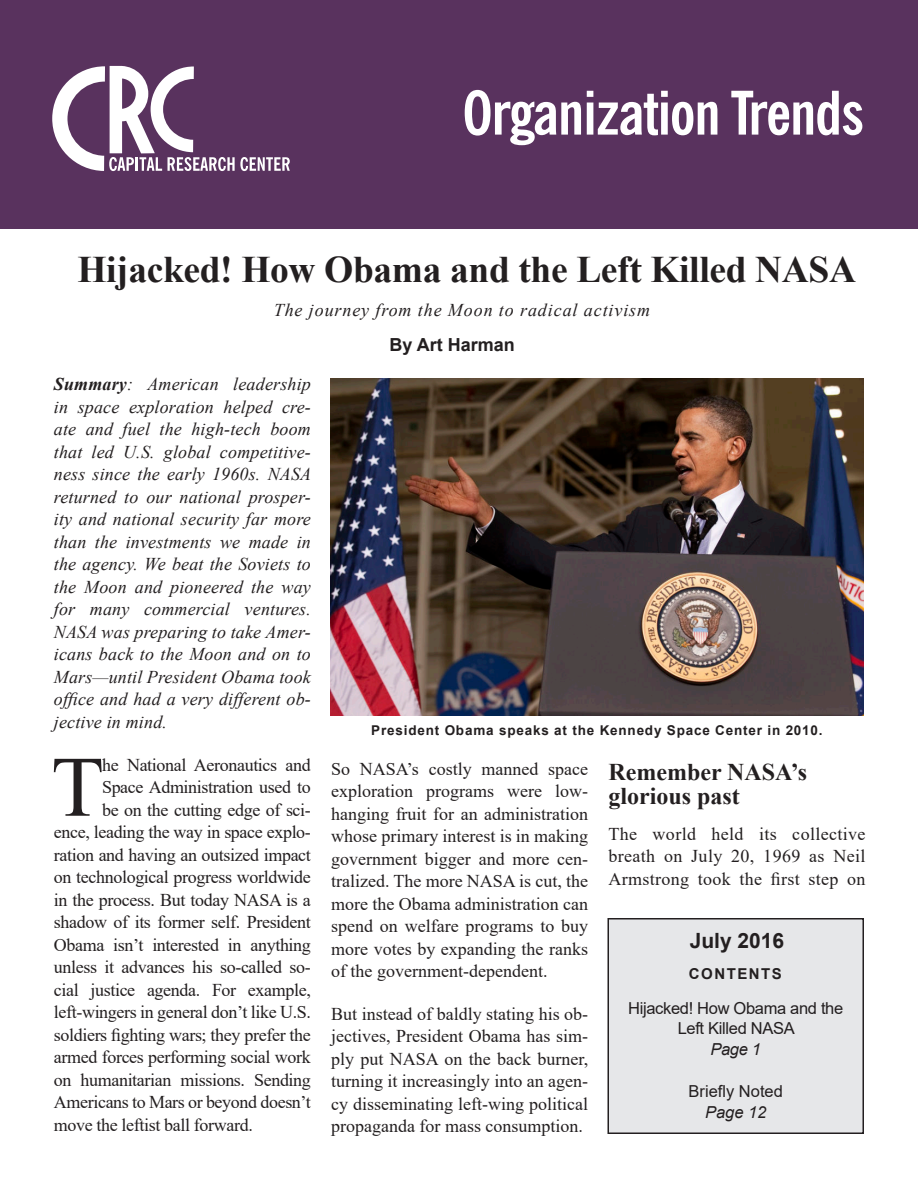
<style>
.page{position:relative;width:918px;height:1188px;background:#fff}
.page>*{position:absolute;margin:0;border:0;box-sizing:border-box;transform-origin:0 0}
.Drop_Cap{font:85.95px "Times New Roman";color:#231f20}
.t1{font:700 condensed 60px "News Gothic BT";letter-spacing:-.02em;color:#fff}
.t2{font:700 37.5px "Times New Roman";letter-spacing:-.01em;color:#231f20}
.t3{font:700 24px/24px "Times New Roman";color:#231f20}
.t4{font:700 21px "Arial";color:#231f20}
.Body{font:18px/22.5px "Times New Roman";color:#231f20;text-align:justify}
.Drop_Cap-2{font:18px "Times New Roman";letter-spacing:-.02em;color:#231f20}
.Body-2{font:italic 18px/22.5px "Times New Roman";letter-spacing:.01em;color:#231f20;text-align:justify}
.Subtitle{font:italic 18px "Times New Roman";letter-spacing:.05em;color:#231f20}
.Byline{font:700 18px "Arial";color:#231f20}
.t5{font:16.5px/19.5px "Arial";letter-spacing:-.02em;color:#231f20;text-align:center}
.t6{font:16.5px "Arial";color:#231f20}
.t7{font:italic 16.5px "Arial";color:#231f20}
.t8{font:700 15px "Arial";letter-spacing:.1em;color:#231f20}
.t9{font:700 13.5px "Arial";letter-spacing:.06em;color:#231f20}
.s1{font-weight:700}
</style>
<div class="page">
<div style="left:0;top:0;width:918px;height:229px;background:#59325e"></div>
<div style="left:608px;top:919px;width:255px;height:214px;background:#e6e7e9"></div>
<div style="left:608px;top:918px;width:256px;height:216px;border:2px solid #231f20"></div>
<img style="left:330px;top:378px;width:534px;height:338px">
<svg style="left:52px;top:66px;width:238px;height:105px"></svg>
<p class="t1" style="left:463px;top:76px;width:403px">Organization Trends</p>
<p class="t2" style="left:77px;top:242px;width:780px">Hijacked! How Obama and the Left Killed NASA</p>
<p class="Subtitle" style="left:274px;top:298px;width:378px">The journey from the Moon to radical activism</p>
<p class="Body-2" style="left:54px;top:373px;width:259px"><span class="s1">Summary</span>: American leadership in space exploration helped cre&shy;ate and fuel the high-tech boom that led U.S. global competitive&shy;ness since the early 1960s. NASA returned to our national prosper&shy;ity and national security far more than the investments we made in the agency. We beat the Soviets to the Moon and pioneered the way for many commercial ventures.<br>NASA was preparing to take Amer&shy;icans back to the Moon and on to Mars—until President Obama took office and had a very different ob&shy;jective in mind.</p>
<p class="Drop_Cap" style="left:51px;top:726px;width:54px">T</p>
<p class="Drop_Cap-2" style="left:102px;top:752px;width:210px">he National Aeronautics and</p>
<p class="Drop_Cap-2" style="left:102px;top:775px;width:210px">Space Administration used to</p>
<p class="Drop_Cap-2" style="left:102px;top:797px;width:210px">be on the cutting edge of sci-</p>
<p class="Drop_Cap-2" style="left:54px;top:820px;width:259px">ence, leading the way in space explo-</p>
<p class="Drop_Cap-2" style="left:54px;top:842px;width:259px">ration and having an outsized impact</p>
<p class="Drop_Cap-2" style="left:54px;top:865px;width:259px">on technological progress worldwide</p>
<p class="Drop_Cap-2" style="left:54px;top:887px;width:259px">in the process. But today NASA is a</p>
<p class="Drop_Cap-2" style="left:54px;top:910px;width:259px">shadow of its former self. President</p>
<p class="Drop_Cap-2" style="left:54px;top:932px;width:259px">Obama isn’t interested in anything</p>
<p class="Drop_Cap-2" style="left:54px;top:955px;width:259px">unless it advances his so-called so-</p>
<p class="Drop_Cap-2" style="left:54px;top:977px;width:259px">cial justice agenda. For example,</p>
<p class="Drop_Cap-2" style="left:54px;top:1000px;width:259px">left-wingers in general don’t like U.S.</p>
<p class="Drop_Cap-2" style="left:54px;top:1022px;width:259px">soldiers fighting wars; they prefer the</p>
<p class="Drop_Cap-2" style="left:54px;top:1045px;width:259px">armed forces performing social work</p>
<p class="Drop_Cap-2" style="left:54px;top:1067px;width:259px">on humanitarian missions. Sending</p>
<p class="Drop_Cap-2" style="left:54px;top:1090px;width:259px">Americans to Mars or beyond doesn’t</p>
<p class="Drop_Cap-2" style="left:54px;top:1112px;width:201px">move the leftist ball forward.</p>
<p class="Byline" style="left:390px;top:332px;width:127px">By Art Harman</p>
<p class="t9" style="left:371px;top:721px;width:453px">President Obama speaks at the Kennedy Space Center in 2010.</p>
<p class="Body" style="left:331px;top:757px;width:259px">So NASA’s costly manned space exploration programs were low&shy;hanging fruit for an administration whose primary interest is in making government bigger and more cen&shy;tralized. The more NASA is cut, the more the Obama administration can spend on welfare programs to buy more votes by expanding the ranks of the government-dependent.</p>
<p class="Body" style="left:331px;top:1002px;width:259px">But instead of baldly stating his ob&shy;jectives, President Obama has sim&shy;ply put NASA on the back burner, turning it increasingly into an agen&shy;cy disseminating left-wing political propaganda for mass consumption.</p>
<p class="t3" style="left:608px;top:759px;width:200px">Remember NASA’s glorious past</p>
<p class="Body" style="left:608px;top:822px;width:259px">The world held its collective breath on July 20, 1969 as Neil Armstrong took the first step on</p>
<p class="t4" style="left:690px;top:926px;width:96px">July 2016</p>
<p class="t8" style="left:689px;top:963px;width:95px">CONTENTS</p>
<p class="t5" style="left:628px;top:998px;width:217px">Hijacked! How Obama and the<br>Left Killed NASA</p>
<p class="t7" style="left:710px;top:1038px;width:52px">Page 1</p>
<p class="t6" style="left:689px;top:1079px;width:96px">Briefly Noted</p>
<p class="t7" style="left:705px;top:1101px;width:63px">Page 12</p>
</div>
